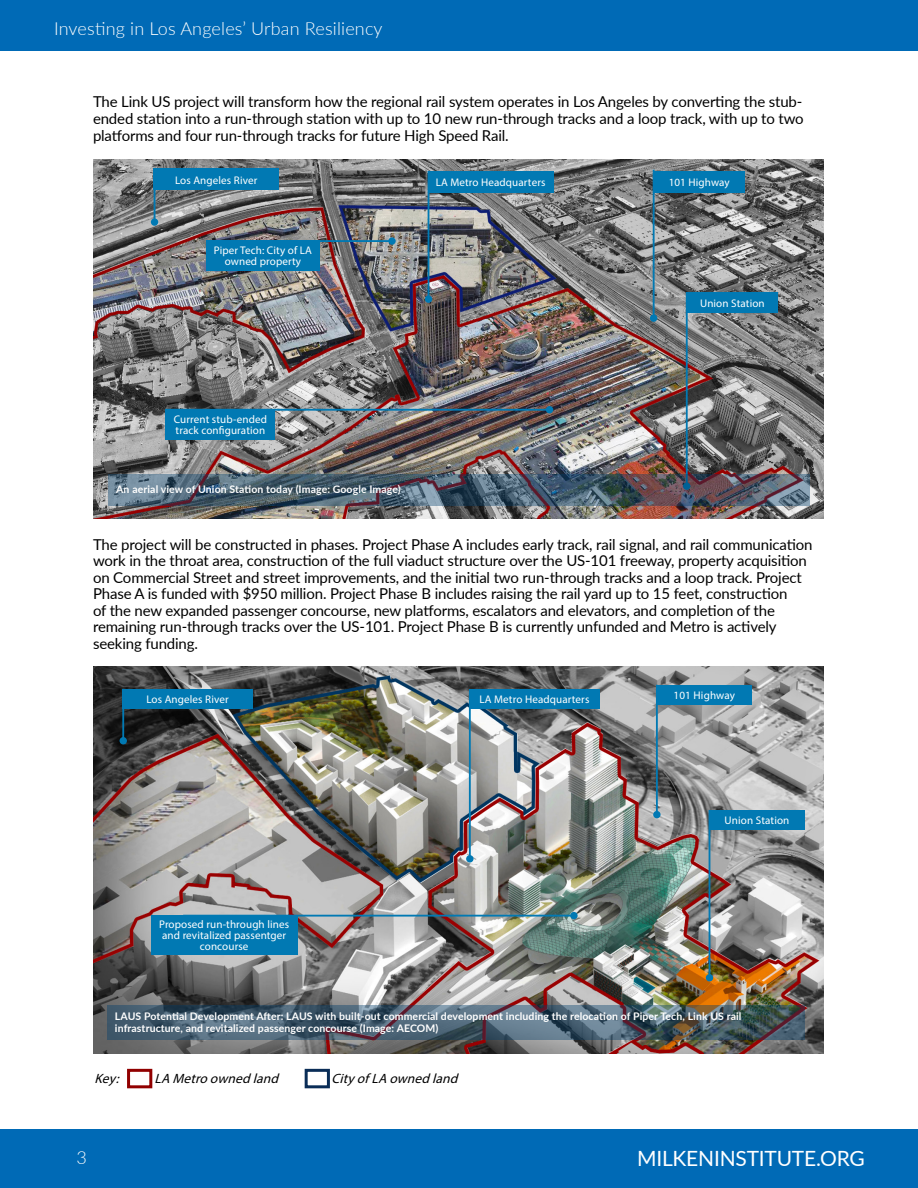
<style>
.page{position:relative;width:918px;height:1188px;background:#fff}
.page>*{position:absolute;margin:0;border:0;box-sizing:border-box;transform-origin:0 0}
.t1{font:21px "Lato";letter-spacing:-.01em;color:#fff}
.t2{font:300 18px "Lato";letter-spacing:.01em;color:#fff}
.t3{font:15px/16.5px "Lato";letter-spacing:-.01em;color:#000;text-align:justify}
.t4{font:italic 13.5px "Myriad Pro";color:#000}
.t5{font:11.1px/11.1px "Myriad Pro";letter-spacing:.01em;color:#fff;text-align:center}
.t6{font:700 10.5px/12px "Lato";letter-spacing:.01em;color:#fff}
</style>
<div class="page">
<div style="left:0;top:0;width:918px;height:50px;background:#006ab6"></div>
<div style="left:0;top:1129px;width:918px;height:59px;background:#006ab6"></div>
<img style="left:93px;top:159px;width:731px;height:360px">
<div style="left:428px;top:171px;width:125px;height:21px;background:#0179b3"></div>
<hr style="left:428px;top:171px;width:1px;height:128px;background:#0179b3">
<div style="left:425px;top:295px;width:7px;height:8px;background:#0179b3;border-radius:50%"></div>
<div style="left:687px;top:292px;width:91px;height:21px;background:#0179b3"></div>
<hr style="left:686px;top:292px;width:2px;height:194px;background:#0179b3">
<div style="left:653px;top:171px;width:92px;height:21px;background:#0179b3"></div>
<hr style="left:653px;top:170px;width:2px;height:148px;background:#0179b3">
<div style="left:650px;top:314px;width:7px;height:8px;background:#0179b3;border-radius:50%"></div>
<div style="left:154px;top:169px;width:125px;height:21px;background:#0179b3"></div>
<hr style="left:154px;top:169px;width:1px;height:53px;background:#0179b3">
<div style="left:151px;top:218px;width:7px;height:8px;background:#0179b3;border-radius:50%"></div>
<div style="left:166px;top:409px;width:109px;height:31px;background:#0179b3"></div>
<hr style="left:166px;top:409px;width:384px;height:2px;background:#0179b3">
<div style="left:546px;top:406px;width:7px;height:7px;background:#0179b3;border-radius:50%"></div>
<div style="left:206px;top:240px;width:114px;height:31px;background:#0179b3"></div>
<hr style="left:210px;top:240px;width:182px;height:2px;background:#0179b3">
<div style="left:388px;top:237px;width:8px;height:8px;background:#0179b3;border-radius:50%"></div>
<img style="left:108px;top:474px;width:702px;height:32px">
<img style="left:93px;top:666px;width:731px;height:388px">
<div style="left:469px;top:689px;width:131px;height:19px;background:#0179b3"></div>
<hr style="left:469px;top:691px;width:2px;height:168px;background:#0179b3">
<div style="left:466px;top:855px;width:8px;height:8px;background:#0179b3;border-radius:50%"></div>
<div style="left:709px;top:810px;width:96px;height:19px;background:#0179b3"></div>
<hr style="left:709px;top:810px;width:1px;height:168px;background:#0179b3">
<div style="left:706px;top:974px;width:7px;height:7px;background:#0179b3;border-radius:50%"></div>
<div style="left:656px;top:685px;width:96px;height:20px;background:#0179b3"></div>
<hr style="left:656px;top:685px;width:2px;height:130px;background:#0179b3">
<div style="left:653px;top:811px;width:8px;height:7px;background:#0179b3;border-radius:50%"></div>
<div style="left:122px;top:689px;width:131px;height:19px;background:#0179b3"></div>
<hr style="left:122px;top:689px;width:2px;height:52px;background:#0179b3">
<div style="left:120px;top:737px;width:7px;height:7px;background:#0179b3;border-radius:50%"></div>
<div style="left:151px;top:915px;width:146px;height:40px;background:#0179b3"></div>
<hr style="left:183px;top:915px;width:391px;height:2px;background:#0179b3">
<div style="left:570px;top:912px;width:8px;height:7px;background:#0179b3;border-radius:50%"></div>
<svg style="left:108px;top:1005px;width:697px;height:34px;background:#4b5e6d"></svg>
<div style="left:127px;top:1069px;width:25px;height:19px;border:3px solid #910000"></div>
<div style="left:305px;top:1069px;width:25px;height:19px;border:3px solid #0a2d57"></div>
<p class="t2" style="left:54px;top:16px;width:330px">Investing in Los Angeles’ Urban Resiliency</p>
<p class="t3" style="left:93px;top:93px;width:712px">The Link US project will transform how the regional rail system operates in Los Angeles by converting the stub&shy;ended station into a run-through station with up to 10 new run-through tracks and a loop track, with up to two platforms and four run-through tracks for future High Speed Rail.</p>
<p class="t5" style="left:175px;top:174px;width:84px">Los Angeles River</p>
<p class="t5" style="left:669px;top:176px;width:63px">101 Highway</p>
<p class="t5" style="left:436px;top:176px;width:111px">LA Metro Headquarters</p>
<p class="t5" style="left:214px;top:245px;width:99px">Piper Tech: City of LA owned property</p>
<p class="t5" style="left:174px;top:414px;width:95px;text-align:left">Current stub-ended track configuration</p>
<p class="t6" style="left:116px;top:483px;width:286px">An aerial view of Union Station today (Image: Google Image)</p>
<p class="t5" style="left:700px;top:298px;width:66px">Union Station</p>
<p class="t3" style="left:93px;top:535px;width:721px;text-align:left">The project will be constructed in phases. Project Phase A includes early track, rail signal, and rail communication work in the throat area, construction of the full viaduct structure over the US-101 freeway, property acquisition on Commercial Street and street improvements, and the initial two run-through tracks and a loop track. Project Phase A is funded with $950 million. Project Phase B includes raising the rail yard up to 15 feet, construction<br>of the new expanded passenger concourse, new platforms, escalators and elevators, and completion of the remaining run-through tracks over the US-101. Project Phase B is currently unfunded and Metro is actively seeking funding.</p>
<p class="t5" style="left:146px;top:693px;width:84px">Los Angeles River</p>
<p class="t5" style="left:159px;top:919px;width:131px">Proposed run-through lines and revitalized passentger concourse</p>
<p class="t5" style="left:479px;top:693px;width:111px">LA Metro Headquarters</p>
<p class="t5" style="left:674px;top:690px;width:63px">101 Highway</p>
<p class="t5" style="left:725px;top:814px;width:66px">Union Station</p>
<p class="t6" style="left:115px;top:1010px;width:628px">LAUS Potential Development After: LAUS with built-out commercial development including the relocation of Piper Tech, Link US rail infrastructure, and revitalized passenger concourse (Image: AECOM)</p>
<p class="t4" style="left:94px;top:1070px;width:30px">Key:</p>
<p class="t4" style="left:155px;top:1070px;width:129px">LA Metroownedland</p>
<p class="t4" style="left:331px;top:1070px;width:132px">CityofLA ownedland</p>
<p class="t2" style="left:77px;top:1145px;width:12px">3</p>
<h1 class="t1" style="left:637px;top:1144px;width:229px">MILKENINSTITUTE.ORG</h1>
</div>
